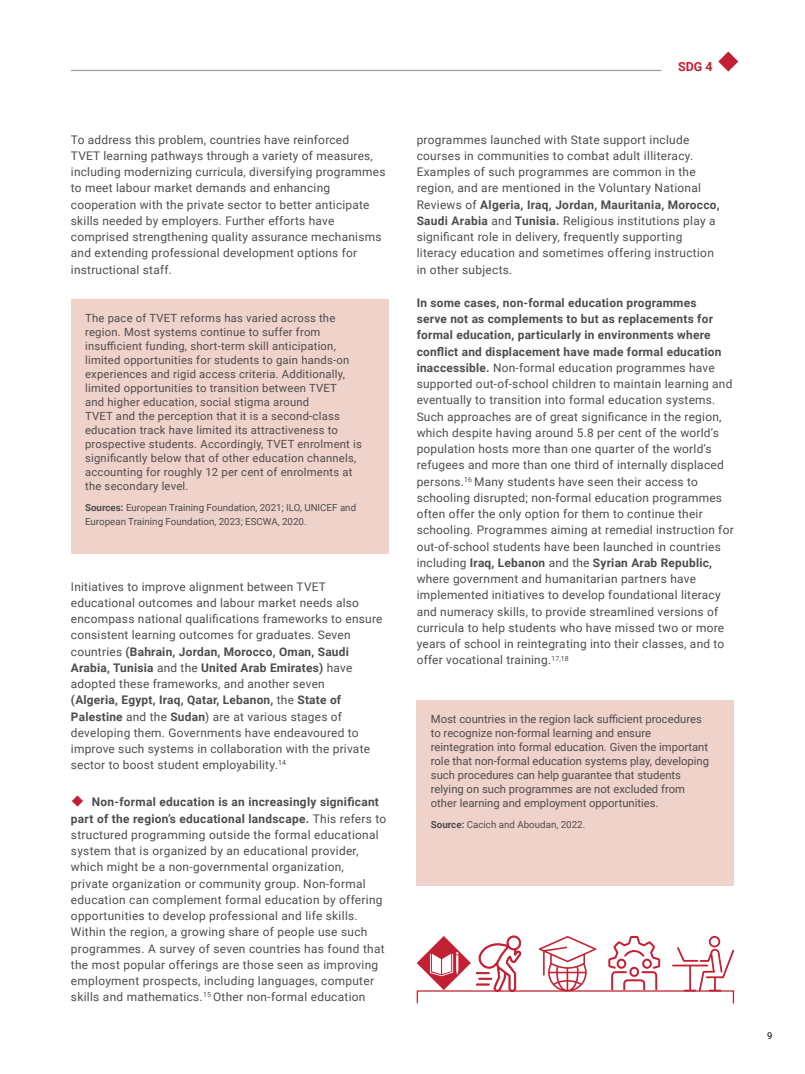
<style>
.page{position:relative;width:805px;height:1074px;background:#fff}
.page>*{position:absolute;margin:0;border:0;box-sizing:border-box;transform-origin:0 0}
.t1{font:700 12.5px "Roboto";color:#c22033}
.t2{font:11.88px/16.2px "Roboto";letter-spacing:.02em;color:#4d4d4f}
.t3{font:11.25px/14px "Roboto";letter-spacing:.02em;color:#4d4d4f}
.t4{font:11.25px/14px "Roboto";color:#4d4d4f}
.t5{font:9.75px/14px "Roboto";color:#4d4d4f}
.t6{font:9.38px "Roboto";color:#000}
.s1{font-weight:700}
</style>
<div class="page">
<hr style="left:71px;top:70px;width:590px;height:1px;background:#9d9fa2">
<svg style="left:718px;top:51px;width:20px;height:21px"></svg>
<div style="left:416px;top:700px;width:317px;height:186px;background:#efd2c9"></div>
<div style="left:71px;top:299px;width:317px;height:254px;background:#efd2c9"></div>
<svg style="left:416px;top:936px;width:54px;height:54px"></svg>
<svg style="left:476px;top:935px;width:45px;height:56px"></svg>
<svg style="left:672px;top:936px;width:62px;height:55px"></svg>
<svg style="left:538px;top:936px;width:58px;height:55px"></svg>
<svg style="left:607px;top:935px;width:54px;height:56px"></svg>
<p class="t2" style="left:71px;top:131px;width:316px">To address this problem, countries have reinforced<br>TVET learning pathways through a variety of measures, including modernizing curricula, diversifying programmes to meet labour market demands and enhancing cooperation with the private sector to better anticipate skills needed by employers. Further efforts have comprised strengthening quality assurance mechanisms and extending professional development options for instructional staff.</p>
<p class="t3" style="left:85px;top:310px;width:278px">The pace of TVET reforms has varied across the region. Most systems continue to suffer from insufficient funding, short-term skill anticipation, limited opportunities for students to gain hands-on experiences and rigid access criteria. Additionally, limited opportunities to transition between TVET<br>and higher education, social stigma around<br>TVET and the perception that it is a second-class education track have limited its attractiveness to prospective students. Accordingly, TVET enrolment is significantly below that of other education channels, accounting for roughly 12 per cent of enrolments at the secondary level.</p>
<p class="t5" style="left:85px;top:500px;width:272px"><span class="s1">Sources:</span> European Training Foundation, 2021; ILO, UNICEF and<br>European Training Foundation, 2023; ESCWA, 2020.</p>
<p class="t2" style="left:71px;top:578px;width:313px">Initiatives to improve alignment between TVET educational outcomes and labour market needs also encompass national qualifications frameworks to ensure consistent learning outcomes for graduates. Seven countries <span class="s1">(Bahrain, Jordan, Morocco, Oman, Saudi Arabia, Tunisia</span> and the <span class="s1">United Arab Emirates)</span> have adopted these frameworks, and another seven<br><span class="s1">(Algeria, Egypt, Iraq, Qatar, Lebanon,</span> the <span class="s1">State of Palestine</span> and the <span class="s1">Sudan</span>) are at various stages of developing them. Governments have endeavoured to improve such systems in collaboration with the private sector to boost student employability.<sup>14</sup></p>
<p class="t2" style="left:71px;top:793px;width:317px;text-indent:21px"><span class="s1">Non-formal education is an increasingly significant part of the region’s educational landscape.</span> This refers to structured programming outside the formal educational system that is organized by an educational provider, which might be a non-governmental organization,<br>private organization or community group. Non-formal education can complement formal education by offering opportunities to develop professional and life skills.<br>Within the region, a growing share of people use such programmes. A survey of seven countries has found that the most popular offerings are those seen as improving employment prospects, including languages, computer skills and mathematics.<sup>15</sup> Other non-formal education</p>
<p class="t1" style="left:678px;top:58px;width:36px">SDG 4</p>
<p class="t2" style="left:416px;top:131px;width:304px">programmes launched with State support include courses in communities to combat adult illiteracy.<br>Examples of such programmes are common in the region, and are mentioned in the Voluntary National Reviews of <span class="s1">Algeria, Iraq, Jordan, Mauritania, Morocco, Saudi Arabia</span> and <span class="s1">Tunisia.</span> Religious institutions play a significant role in delivery, frequently supporting literacy education and sometimes offering instruction in other subjects.</p>
<p class="t2" style="left:416px;top:294px;width:318px"><span class="s1">In some cases, non-formal education programmes<br>serve not as complements to but as replacements for formal education, particularly in environments where conflict and displacement have made formal education inaccessible.</span> Non-formal education programmes have supported out-of-school children to maintain learning and eventually to transition into formal education systems.<br>Such approaches are of great significance in the region, which despite having around 5.8 per cent of the world’s population hosts more than one quarter of the world’s refugees and more than one third of internally displaced persons.<sup>16</sup> Many students have seen their access to schooling disrupted; non-formal education programmes often offer the only option for them to continue their schooling. Programmes aiming at remedial instruction for out-of-school students have been launched in countries including <span class="s1">Iraq, Lebanon</span> and the <span class="s1">Syrian Arab Republic, </span>where government and humanitarian partners have implemented initiatives to develop foundational literacy and numeracy skills, to provide streamlined versions of curricula to help students who have missed two or more years of school in reintegrating into their classes, and to offer vocational training.<sup>17,18</sup></p>
<p class="t4" style="left:431px;top:711px;width:280px">Most countries in the region lack sufficient procedures to recognize non-formal learning and ensure reintegration into formal education. Given the important role that non-formal education systems play, developing such procedures can help guarantee that students relying on such programmes are not excluded from other learning and employment opportunities.</p>
<p class="t5" style="left:431px;top:817px;width:156px"><span class="s1">Source:</span> Cacich and Aboudan, 2022.</p>
<p class="t6" style="left:767px;top:1028px;width:7px">9</p>
</div>
